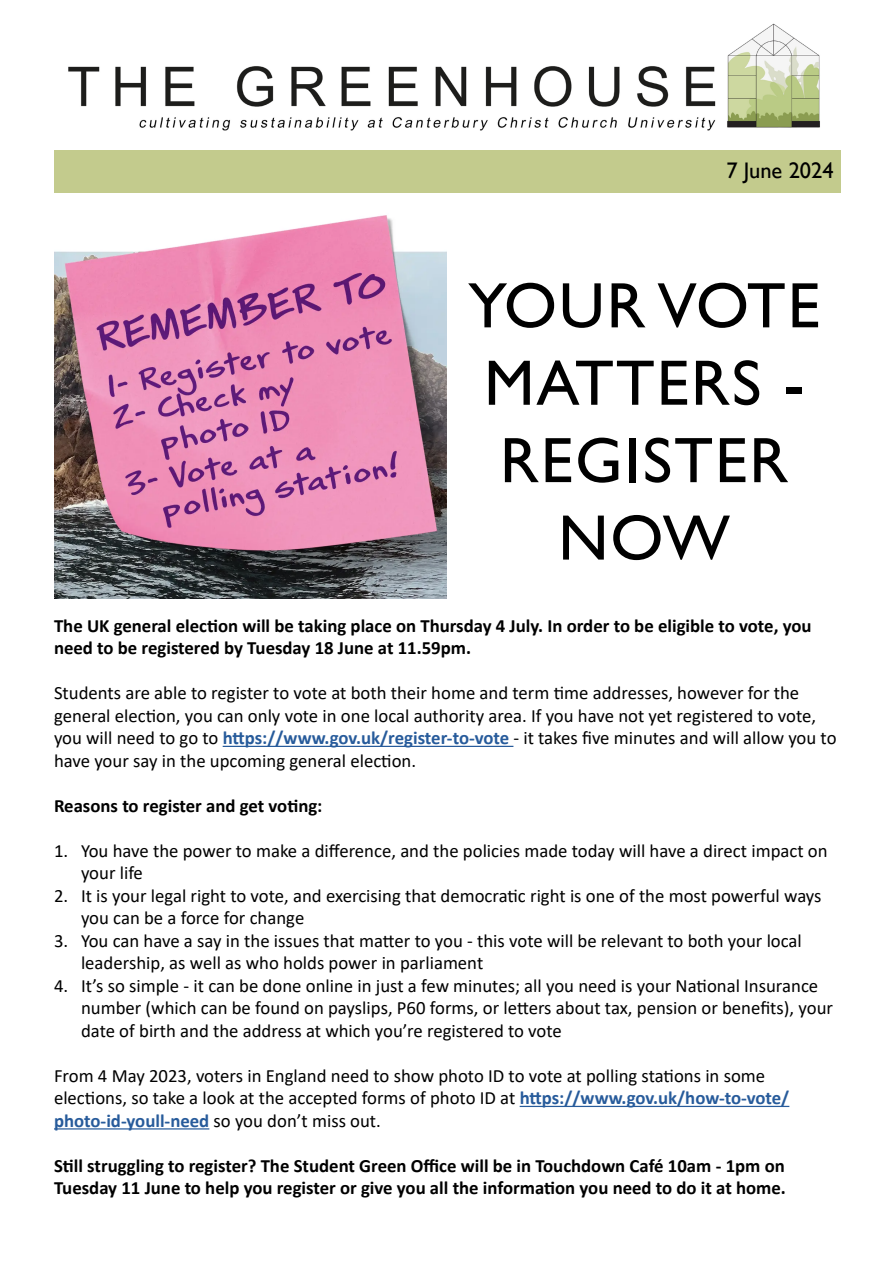
<style>
.page{position:relative;width:893px;height:1263px;background:#fff}
.page>*{position:absolute;margin:0;border:0;box-sizing:border-box;transform-origin:0 0}
.t1{font:64.5px/77.4px "Gill Sans";letter-spacing:.03em;color:#000;text-align:center}
.t2{font:22.5px "Gill Sans";color:#000}
.t3{font:18.75px/22.5px "Calibri";color:#000}
.t4{font:700 18.75px/22.5px "Calibri";color:#000}
.s1{font-weight:700;color:#275b9b}
</style>
<div class="page">
<div style="left:54px;top:150px;width:786px;height:42px;background:#c3cb8d"></div>
<img style="left:68px;top:23px;width:752px;height:108px">
<img style="left:54px;top:215px;width:393px;height:384px">
<hr style="left:223px;top:746px;width:290px;height:1px;background:#275b9b">
<hr style="left:520px;top:1106px;width:269px;height:1px;background:#275b9b">
<hr style="left:54px;top:1128px;width:155px;height:1px;background:#275b9b">
<p class="t2" style="left:726px;top:157px;width:109px">7 June 2024</p>
<h1 class="t1" style="left:468px;top:268px;width:353px">YOUR VOTE<br>MATTERS -<br>REGISTER<br>NOW</h1>
<p class="t4" style="left:54px;top:614px;width:759px">The UK general election will be taking place on Thursday 4 July. In order to be eligible to vote, you need to be registered by Tuesday 18 June at 11.59pm.</p>
<p class="t3" style="left:54px;top:681px;width:784px">Students are able to register to vote at both their home and term time addresses, however for the general election, you can only vote in one local authority area. If you have not yet registered to vote, you will need to go to <span class="s1">https://www.gov.uk/register-to-vote</span> - it takes five minutes and will allow you to have your say in the upcoming general election.</p>
<p class="t4" style="left:54px;top:794px;width:270px">Reasons to register and get voting:</p>
<p class="t3" style="left:81px;top:839px;width:748px;text-indent:-27px">1. You have the power to make a difference, and the policies made today will have a direct impact on your life</p>
<p class="t3" style="left:81px;top:884px;width:742px;text-indent:-27px">2. It is your legal right to vote, and exercising that democratic right is one of the most powerful ways you can be a force for change</p>
<p class="t3" style="left:81px;top:929px;width:722px;text-indent:-27px">3. You can have a say in the issues that matter to you - this vote will be relevant to both your local leadership, as well as who holds power in parliament</p>
<p class="t3" style="left:81px;top:974px;width:753px;text-indent:-27px">4. It’s so simple - it can be done online in just a few minutes; all you need is your National Insurance number (which can be found on payslips, P60 forms, or letters about tax, pension or benefits), your date of birth and the address at which you’re registered to vote</p>
<p class="t3" style="left:54px;top:1064px;width:737px">From 4 May 2023, voters in England need to show photo ID to vote at polling stations in some elections, so take a look at the accepted forms of photo ID at <span class="s1">https://www.gov.uk/how-to-vote/ photo-id-youll-need</span> so you don’t miss out.</p>
<p class="t4" style="left:54px;top:1154px;width:733px">Still struggling to register? The Student Green Office will be in Touchdown Café 10am - 1pm on<br>Tuesday 11 June to help you register or give you all the information you need to do it at home.</p>
</div>
